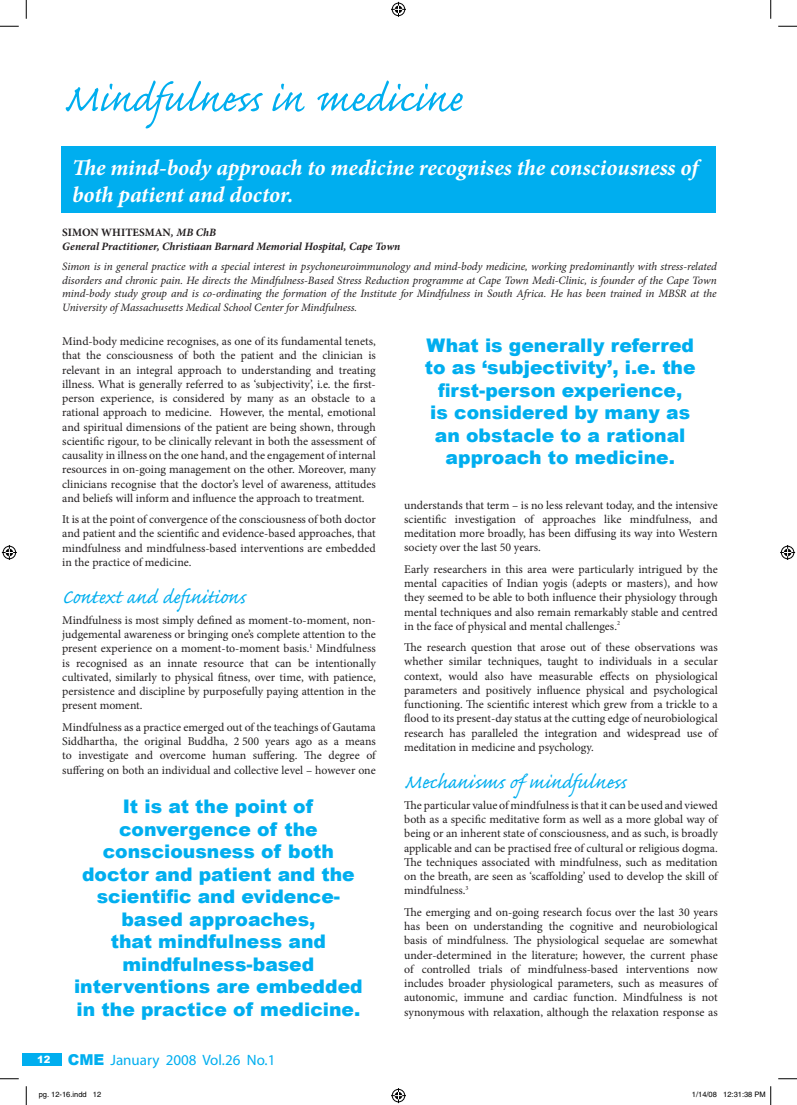
<style>
.page{position:relative;width:797px;height:1105px;background:#fff}
.page>*{position:absolute;margin:0;border:0;box-sizing:border-box;transform-origin:0 0}
.t1{font:50px "Caflisch Script Pro";color:#00aeef}
.t2{font:25px "Caflisch Script Pro";color:#00aeef}
.t3{font:italic 700 22.5px/27px "Minion Pro";letter-spacing:-.005em;color:#fff}
.t4{font:900 18.75px/22.5px "Arial";color:#00aeef;text-align:center}
.t5{font:15px "Myriad";color:#00aeef}
.t6{font:11.88px/14.2px "Minion Pro";color:#231f20;text-align:justify}
.t7{font:italic 11.25px/13.5px "Minion Pro";letter-spacing:-.005em;color:#231f20;text-align:justify}
.t8{font:italic 700 11.25px/13.5px "Minion Pro";letter-spacing:-.005em;color:#231f20}
.t9{font:900 10px "Arial";color:#fff}
.t10{font:7.5px "Helvetica";color:#000}
.s1{font-style:normal}
.s2{font-family:"Arial";font-weight:900}
</style>
<div class="page">
<div style="left:22px;top:1053px;width:40px;height:12px;background:#00aeef"></div>
<div style="left:61px;top:147px;width:655px;height:66px;background:#00aeef"></div>
<svg style="left:0;top:25px;width:19px;height:2px"></svg>
<svg style="left:778px;top:25px;width:19px;height:2px"></svg>
<svg style="left:0;top:1078px;width:19px;height:1px"></svg>
<svg style="left:778px;top:1078px;width:19px;height:1px"></svg>
<svg style="left:25px;top:0;width:2px;height:19px"></svg>
<svg style="left:25px;top:1086px;width:2px;height:19px"></svg>
<svg style="left:770px;top:0;width:1px;height:19px"></svg>
<svg style="left:391px;top:2px;width:15px;height:15px"></svg>
<svg style="left:391px;top:1088px;width:15px;height:15px"></svg>
<svg style="left:2px;top:545px;width:15px;height:15px"></svg>
<svg style="left:780px;top:545px;width:15px;height:15px"></svg>
<svg style="left:770px;top:1086px;width:1px;height:19px"></svg>
<h1 class="t1" style="left:63px;top:73px;width:401px">Mindfulness in medicine</h1>
<h3 class="t3" style="left:72px;top:154px;width:627px">The mind-body approach to medicine recognises the consciousness of both patient and doctor.</h3>
<p class="t8" style="left:62px;top:226px;width:340px"><span class="s1">SIMON WHITESMAN</span>, MB ChB<br>General Practitioner, Christiaan Barnard Memorial Hospital, Cape Town</p>
<p class="t7" style="left:62px;top:260px;width:656px">Simon is in general practice with a special interest in psychoneuroimmunology and mind-body medicine, working predominantly with stress-related disorders and chronic pain. He directs the Mindfulness-Based Stress Reduction programme at Cape Town Medi-Clinic, is founder of the Cape Town mind-body study group and is co-ordinating the formation of the Institute for Mindfulness in South Africa. He has been trained in MBSR at the University of Massachusetts Medical School Center for Mindfulness.</p>
<p class="t6" style="left:62px;top:334px;width:315px">Mind-body medicine recognises, as one of its fundamental tenets, that the consciousness of both the patient and the clinician is relevant in an integral approach to understanding and treating illness. What is generally referred to as ‘subjectivity’, i.e. the first&shy;person experience, is considered by many as an obstacle to a rational approach to medicine. However, the mental, emotional and spiritual dimensions of the patient are being shown, through scientific rigour, to be clinically relevant in both the assessment of causality in illness on the one hand, and the engagement of internal resources in on-going management on the other. Moreover, many clinicians recognise that the doctor’s level of awareness, attitudes and beliefs will inform and influence the approach to treatment.</p>
<p class="t6" style="left:62px;top:512px;width:315px">It is at the point of convergence of the consciousness of both doctor and patient and the scientific and evidence-based approaches, that mindfulness and mindfulness-based interventions are embedded in the practice of medicine.</p>
<h2 class="t2" style="left:62px;top:584px;width:186px">Context and definitions</h2>
<p class="t6" style="left:62px;top:613px;width:315px">Mindfulness is most simply defined as moment-to-moment, non&shy;judgemental awareness or bringing one’s complete attention to the present experience on a moment-to-moment basis.<sup>1</sup> Mindfulness is recognised as an innate resource that can be intentionally cultivated, similarly to physical fitness, over time, with patience, persistence and discipline by purposefully paying attention in the present moment.</p>
<p class="t6" style="left:62px;top:720px;width:315px">Mindfulness as a practice emerged out of the teachings of Gautama Siddhartha, the original Buddha, 2 500 years ago as a means to investigate and overcome human suffering. The degree of suffering on both an individual and collective level – however one</p>
<h3 class="t4" style="left:74px;top:795px;width:290px">It is at the point of convergence of the consciousness of both doctor and patient and the scientific and evidence&shy;based approaches,<br>that mindfulness and mindfulness-based interventions are embedded in the practice of medicine.</h3>
<h3 class="t4" style="left:425px;top:334px;width:272px">What is generally referred to as ‘subjectivity’, i.e. the first-person experience,<br>is considered by many as an obstacle to a rational approach to medicine.</h3>
<p class="t6" style="left:404px;top:498px;width:315px">understands that term – is no less relevant today, and the intensive scientific investigation of approaches like mindfulness, and meditation more broadly, has been diffusing its way into Western society over the last 50 years.</p>
<p class="t6" style="left:404px;top:562px;width:315px">Early researchers in this area were particularly intrigued by the mental capacities of Indian yogis (adepts or masters), and how they seemed to be able to both influence their physiology through mental techniques and also remain remarkably stable and centred in the face of physical and mental challenges.<sup>2</sup></p>
<p class="t6" style="left:404px;top:640px;width:315px">The research question that arose out of these observations was whether similar techniques, taught to individuals in a secular context, would also have measurable effects on physiological parameters and positively influence physical and psychological functioning. The scientific interest which grew from a trickle to a flood to its present-day status at the cutting edge of neurobiological research has paralleled the integration and widespread use of meditation in medicine and psychology.</p>
<h2 class="t2" style="left:404px;top:769px;width:224px">Mechanisms of mindfulness</h2>
<p class="t6" style="left:404px;top:798px;width:315px">The particular value of mindfulness is that it can be used and viewed both as a specific meditative form as well as a more global way of being or an inherent state of consciousness, and as such, is broadly applicable and can be practised free of cultural or religious dogma.<br>The techniques associated with mindfulness, such as meditation on the breath, are seen as ‘scaffolding’ used to develop the skill of mindfulness.<sup>3</sup></p>
<p class="t6" style="left:404px;top:905px;width:315px">The emerging and on-going research focus over the last 30 years has been on understanding the cognitive and neurobiological basis of mindfulness. The physiological sequelae are somewhat under-determined in the literature; however, the current phase of controlled trials of mindfulness-based interventions now includes broader physiological parameters, such as measures of autonomic, immune and cardiac function. Mindfulness is not synonymous with relaxation, although the relaxation response as</p>
<p class="t5" style="left:68px;top:1052px;width:209px"><span class="s2">CME</span> January 2008 Vol.26 No.1</p>
<p class="t10" style="left:39px;top:1090px;width:64px">pg. 12-16.indd 12</p>
<p class="t10" style="left:692px;top:1090px;width:75px">1/14/08 12:31:38 PM</p>
<p class="t9" style="left:37px;top:1054px;width:15px">12</p>
</div>
